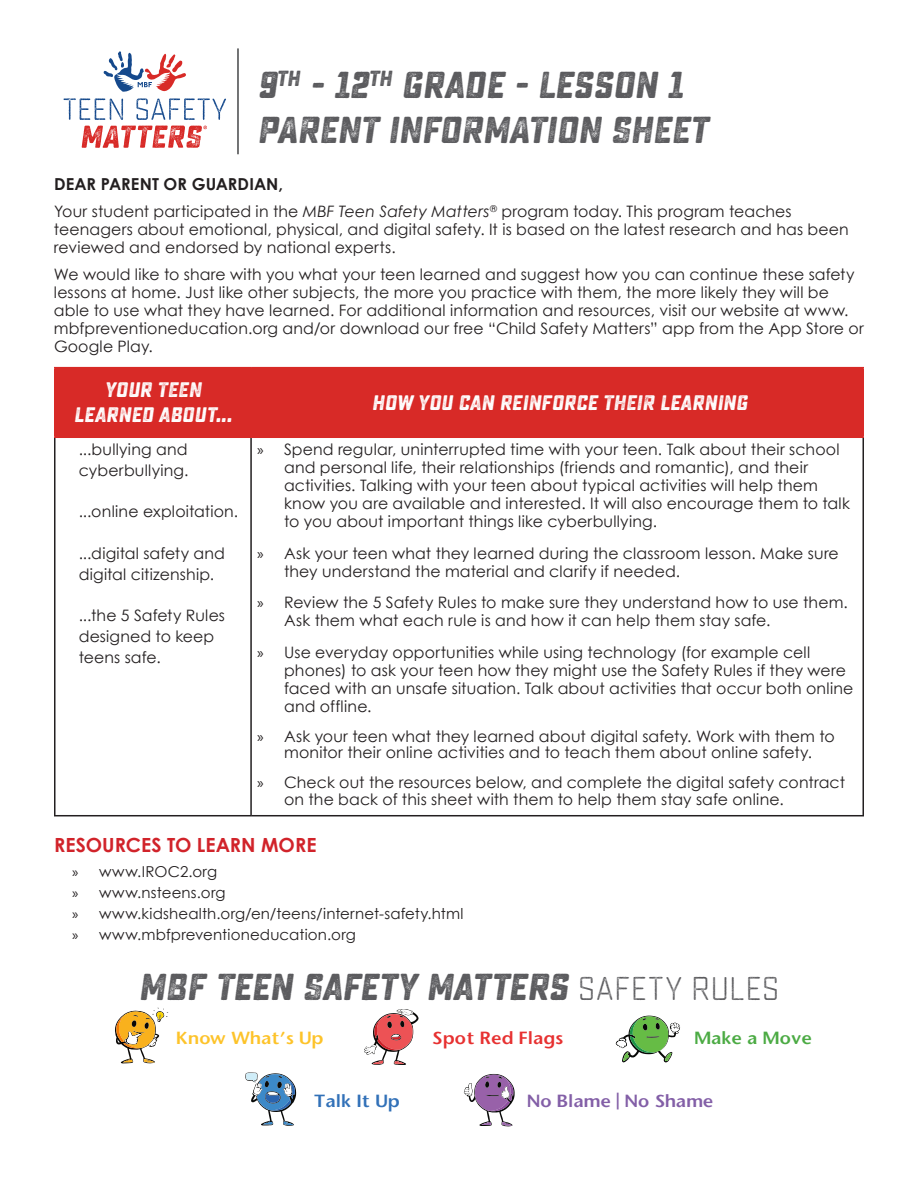
<style>
.page{position:relative;width:918px;height:1188px;background:#fff}
.page>*{position:absolute;margin:0;border:0;box-sizing:border-box;transform-origin:0 0}
.t1{font:37.5px "Sucrose Slant Bold Two";letter-spacing:-.01em;color:#5b5b5e}
.Checklist_Headers{font:21px/25.2px "Sucrose Slant Bold Two";color:#fff;text-align:center}
.Checklist_Copy__cent{font:700 19.5px "Century Gothic";color:#d1232a}
.t2{font:16.8px "Stone Sans Semi Boold";color:#835fa7;scale:1.08 1}
.t3{font:16.8px "Stone Sans Semi Boold";color:#fdc32a;scale:1.08 1}
.t4{font:16.8px "Stone Sans Semi Boold";color:#e73131;scale:1.08 1}
.t5{font:16.8px "Stone Sans Semi Boold";color:#4cab44;scale:1.08 1}
.t6{font:16.8px "Stone Sans Semi Boold";color:#3271b8;scale:1.08 1}
.t7{font:700 16.5px "Century Gothic";letter-spacing:.005em;color:#231f20}
.t8{font:15.75px/18px "Century Gothic";letter-spacing:.01em;color:#231f20}
.t9{font:15px "Century Gothic";letter-spacing:.01em;color:#231f20}
.s1{font-style:italic}
.s2{font-family:"Myriad Pro"}
.s3{font-family:"Sucrose Two";font-size:33px}
</style>
<div class="page">
<svg style="left:103px;top:51px;width:83px;height:41px"></svg>
<svg style="left:64px;top:98px;width:162px;height:50px"></svg>
<hr style="left:237px;top:48px;width:2px;height:106px;background:#464748">
<div style="left:56px;top:368px;width:806px;height:69px;background:#d82a27"></div>
<hr style="left:54px;top:367px;width:197px;height:1px;background:#d82a27">
<hr style="left:54px;top:368px;width:2px;height:69px;background:#d82a27">
<hr style="left:251px;top:367px;width:613px;height:1px;background:#d82a27">
<hr style="left:250px;top:368px;width:2px;height:69px;background:#d82a27">
<hr style="left:862px;top:368px;width:2px;height:69px;background:#d82a27">
<hr style="left:54px;top:437px;width:197px;height:1px;background:#d82a27">
<hr style="left:251px;top:437px;width:613px;height:1px;background:#d82a27">
<hr style="left:54px;top:438px;width:2px;height:377px;background:#231f20">
<hr style="left:250px;top:438px;width:2px;height:377px;background:#231f20">
<hr style="left:862px;top:438px;width:2px;height:377px;background:#231f20">
<hr style="left:54px;top:815px;width:197px;height:1px;background:#231f20">
<hr style="left:251px;top:815px;width:613px;height:1px;background:#231f20">
<svg style="left:115px;top:1008px;width:53px;height:56px"></svg>
<svg style="left:364px;top:1009px;width:55px;height:56px"></svg>
<svg style="left:616px;top:1016px;width:64px;height:47px"></svg>
<svg style="left:245px;top:1073px;width:51px;height:53px"></svg>
<svg style="left:464px;top:1074px;width:51px;height:53px"></svg>
<p class="t1" style="left:257px;top:63px;width:428px">9<sup>TH</sup> - 12<sup>TH</sup> GRADE - LESSON 1</p>
<p class="t1" style="left:257px;top:108px;width:453px">PARENT INFORMATION SHEET</p>
<p class="t7" style="left:54px;top:171px;width:231px">DEAR PARENT OR GUARDIAN,</p>
<p class="t8" style="left:54px;top:202px;width:796px">Your student participated in the <span class="s1">MBF Teen Safety Matters</span><sup>®</sup> program today. This program teaches teenagers about emotional, physical, and digital safety. It is based on the latest research and has been reviewed and endorsed by national experts.</p>
<p class="t8" style="left:54px;top:265px;width:811px">We would like to share with you what your teen learned and suggest how you can continue these safety lessons at home. Just like other subjects, the more you practice with them, the more likely they will be able to use what they have learned. For additional information and resources, visit our website at www. mbfpreventioneducation.org and/or download our free “Child Safety Matters” app from the App Store or Google Play.</p>
<p class="Checklist_Headers" style="left:74px;top:377px;width:160px">YOUR TEEN<br>LEARNED ABOUT...</p>
<p class="Checklist_Headers" style="left:372px;top:390px;width:377px">HOW YOU CAN REINFORCE THEIR LEARNING</p>
<p class="t8" style="left:79px;top:439px;width:111px;line-height:21px">...bullying and cyberbullying.</p>
<p class="t8" style="left:79px;top:502px;width:161px">...online exploitation.</p>
<p class="t8" style="left:79px;top:542px;width:148px;line-height:21px">...digital safety and digital citizenship.</p>
<p class="t8" style="left:79px;top:604px;width:148px;line-height:21px">...the 5 Safety Rules designed to keep teens safe.</p>
<p class="t8" style="left:284px;top:440px;width:567px;text-indent:-27px"><span class="s2">»</span> Spend regular, uninterrupted time with your teen. Talk about their school and personal life, their relationships (friends and romantic), and their activities. Talking with your teen about typical activities will help them know you are available and interested. It will also encourage them to talk to you about important things like cyberbullying.</p>
<p class="t8" style="left:284px;top:544px;width:556px;text-indent:-27px"><span class="s2">»</span> Ask your teen what they learned during the classroom lesson. Make sure they understand the material and clarify if needed.</p>
<p class="t8" style="left:284px;top:593px;width:565px;text-indent:-27px"><span class="s2">»</span> Review the 5 Safety Rules to make sure they understand how to use them.<br>Ask them what each rule is and how it can help them stay safe.</p>
<p class="t8" style="left:284px;top:643px;width:571px;text-indent:-27px"><span class="s2">»</span> Use everyday opportunities while using technology (for example cell phones) to ask your teen how they might use the Safety Rules if they were faced with an unsafe situation. Talk about activities that occur both online and offline.</p>
<p class="t8" style="left:257px;top:727px;width:579px;line-height:16.5px;text-align:center"><span class="s2">»</span> Ask your teen what they learned about digital safety. Work with them to monitor their online activities and to teach them about online safety.</p>
<p class="t8" style="left:284px;top:774px;width:562px;line-height:16.5px;text-indent:-27px"><span class="s2">»</span> Check out the resources below, and complete the digital safety contract on the back of this sheet with them to help them stay safe online.</p>
<p class="Checklist_Copy__cent" style="left:54px;top:830px;width:264px">RESOURCES TO LEARN MORE</p>
<p class="t9" style="left:72px;top:861px;width:147px"><span class="s2">»</span> www.IROC2.org</p>
<p class="t9" style="left:72px;top:882px;width:155px"><span class="s2">»</span> www.nsteens.org</p>
<p class="t9" style="left:72px;top:903px;width:393px"><span class="s2">»</span> www.kidshealth.org/en/teens/internet-safety.html</p>
<p class="t9" style="left:72px;top:924px;width:285px"><span class="s2">»</span> www.mbfpreventioneducation.org</p>
<p class="t1" style="left:138px;top:965px;width:643px">MBF TEEN SAFETY MATTERS <span class="s3">SAFETY RULES</span></p>
<p class="t3" style="left:176px;top:1027px;width:138px">Know What’s Up</p>
<p class="t4" style="left:432px;top:1027px;width:123px">Spot Red Flags</p>
<p class="t5" style="left:694px;top:1027px;width:110px">Make a Move</p>
<p class="t6" style="left:314px;top:1090px;width:81px">Talk It Up</p>
<p class="t2" style="left:527px;top:1090px;width:174px">No Blame | No Shame</p>
</div>
